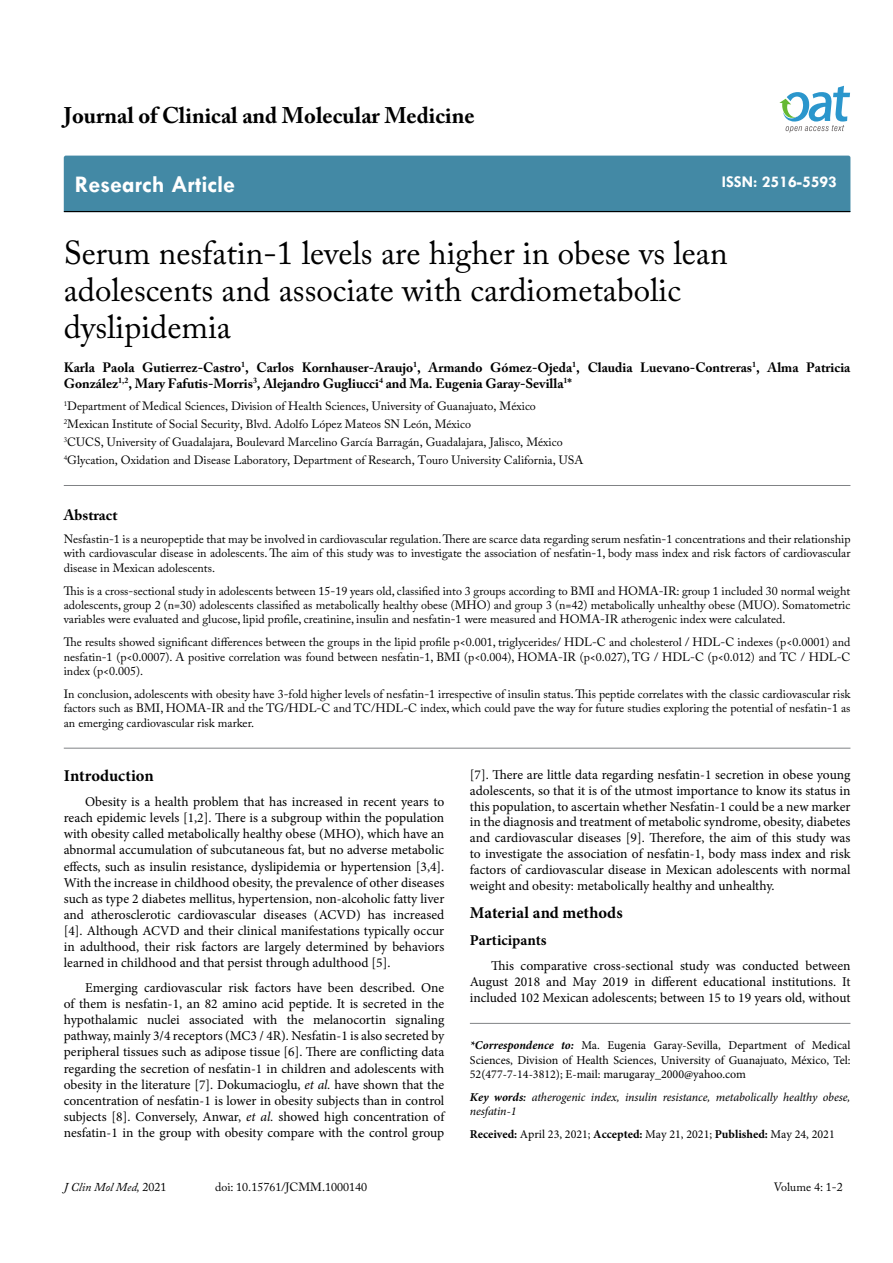
<style>
.page{position:relative;width:893px;height:1263px;background:#fff}
.page>*{position:absolute;margin:0;border:0;box-sizing:border-box;transform-origin:0 0}
.t1{font:33px/37.5px "Adobe Caslon Pro";color:#000}
.t2{font:700 24px "Tw Cen";color:#fff}
.t3{font:700 22.5px "Adobe Caslon Pro";color:#000}
.t4{font:700 16.5px "Minion Pro";color:#000}
.t5{font:700 16.5px "Tw Cen";color:#fff}
.t6{font:700 15px "Minion Pro";color:#000}
.t7{font:700 15px "Adobe Caslon Pro";color:#000}
.t8{font:13.5px/16.2px "Minion Pro";color:#000;text-align:justify}
.t9{font:700 13.5px/16.2px "Adobe Caslon Pro";color:#000}
.t10{font:12px/14.4px "Adobe Caslon Pro";color:#000;text-align:justify}
.t11{font:12px/14.4px "Minion Pro";color:#000;text-align:justify}
.t12{font:italic 12px/14.4px "Minion Pro";letter-spacing:-.01em;color:#000}
.t13{font:italic 12px "Adobe Caslon Pro";color:#000}
.s1{font-style:italic}
.s2{font-weight:700;font-style:italic}
.s3{font-weight:700}
.s4{font-weight:600}
.s5{font-style:normal}
</style>
<div class="page">
<div style="left:64px;top:156px;width:786px;height:55px;background:#4389a5"></div>
<hr style="left:64px;top:211px;width:786px;height:1px;background:#000">
<svg style="left:779px;top:86px;width:71px;height:47px"></svg>
<hr style="left:470px;top:1023px;width:380px;height:1px;background:#808285">
<hr style="left:64px;top:485px;width:786px;height:1px;background:#808285">
<hr style="left:64px;top:748px;width:786px;height:1px;background:#808285">
<h3 class="t3" style="left:64px;top:102px;width:412px">Journal of Clinical and Molecular Medicine</h3>
<h2 class="t2" style="left:75px;top:170px;width:162px">Research Article</h2>
<p class="t5" style="left:722px;top:172px;width:117px">ISSN: 2516-5593</p>
<h1 class="t1" style="left:64px;top:233px;width:665px">Serum nesfatin-1 levels are higher in obese vs lean adolescents and associate with cardiometabolic dyslipidemia</h1>
<p class="t9" style="left:64px;top:359px;width:788px">Karla Paola Gutierrez-Castro<sup>1</sup>, Carlos Kornhauser-Araujo<sup>1</sup>, Armando Gómez-Ojeda<sup>1</sup>, Claudia Luevano-Contreras<sup>1</sup>, Alma Patricia<br>González<sup>1,2</sup>, Mary Fafutis-Morris<sup>3</sup>, Alejandro Gugliucci<sup>4</sup> and Ma. Eugenia Garay-Sevilla<sup>1</sup>*</p>
<p class="t10" style="left:64px;top:397px;width:521px;line-height:18px;text-align:left"><sup>1</sup>Department of Medical Sciences, Division of Health Sciences, University of Guanajuato, México <sup>2</sup>Mexican Institute of Social Security, Blvd. Adolfo López Mateos SN León, México<br><sup>3</sup>CUCS, University of Guadalajara, Boulevard Marcelino García Barragán, Guadalajara, Jalisco, México <sup>4</sup>Glycation, Oxidation and Disease Laboratory, Department of Research, Touro University California, USA</p>
<p class="t7" style="left:64px;top:506px;width:55px">Abstract</p>
<p class="t10" style="left:64px;top:532px;width:788px">Nesfastin-1 is a neuropeptide that may be involved in cardiovascular regulation. There are scarce data regarding serum nesfatin-1 concentrations and their relationship with cardiovascular disease in adolescents. The aim of this study was to investigate the association of nesfatin-1, body mass index and risk factors of cardiovascular disease in Mexican adolescents.</p>
<p class="t10" style="left:64px;top:583px;width:788px">This is a cross-sectional study in adolescents between 15-19 years old, classified into 3 groups according to BMI and HOMA-IR: group 1 included 30 normal weight adolescents, group 2 (n=30) adolescents classified as metabolically healthy obese (MHO) and group 3 (n=42) metabolically unhealthy obese (MUO). Somatometric variables were evaluated and glucose, lipid profile, creatinine, insulin and nesfatin-1 were measured and HOMA-IR atherogenic index were calculated.</p>
<p class="t10" style="left:64px;top:635px;width:788px">The results showed significant differences between the groups in the lipid profile p&lt;0.001, triglycerides/ HDL-C and cholesterol / HDL-C indexes (p&lt;0.0001) and nesfatin-1 (p&lt;0.0007). A positive correlation was found between nesfatin-1, BMI (p&lt;0.004), HOMA-IR (p&lt;0.027), TG / HDL-C (p&lt;0.012) and TC / HDL-C index (p&lt;0.005).</p>
<p class="t10" style="left:64px;top:687px;width:788px">In conclusion, adolescents with obesity have 3-fold higher levels of nesfatin-1 irrespective of insulin status. This peptide correlates with the classic cardiovascular risk factors such as BMI, HOMA-IR and the TG/HDL-C and TC/HDL-C index, which could pave the way for future studies exploring the potential of nesfatin-1 as an emerging cardiovascular risk marker.</p>
<p class="t4" style="left:64px;top:764px;width:91px">Introduction</p>
<p class="t8" style="left:64px;top:794px;width:382px;text-indent:21px">Obesity is a health problem that has increased in recent years to reach epidemic levels [1,2]. There is a subgroup within the population with obesity called metabolically healthy obese (MHO), which have an abnormal accumulation of subcutaneous fat, but no adverse metabolic effects, such as insulin resistance, dyslipidemia or hypertension [3,4].<br>With the increase in childhood obesity, the prevalence of other diseases such as type 2 diabetes mellitus, hypertension, non-alcoholic fatty liver and atherosclerotic cardiovascular diseases (ACVD) has increased [4]. Although ACVD and their clinical manifestations typically occur in adulthood, their risk factors are largely determined by behaviors learned in childhood and that persist through adulthood [5].</p>
<p class="t8" style="left:64px;top:979px;width:382px;text-indent:21px">Emerging cardiovascular risk factors have been described. One of them is nesfatin-1, an 82 amino acid peptide. It is secreted in the hypothalamic nuclei associated with the melanocortin signaling pathway, mainly 3/4 receptors (MC3 / 4R). Nesfatin-1 is also secreted by peripheral tissues such as adipose tissue [6]. There are conflicting data regarding the secretion of nesfatin-1 in children and adolescents with obesity in the literature [7]. Dokumacioglu, <span class="s1">et al.</span> have shown that the concentration of nesfatin-1 is lower in obesity subjects than in control subjects [8]. Conversely, Anwar, <span class="s1">et al.</span> showed high concentration of nesfatin-1 in the group with obesity compare with the control group</p>
<p class="t8" style="left:470px;top:767px;width:382px;line-height:15.8px">[7]. There are little data regarding nesfatin-1 secretion in obese young adolescents, so that it is of the utmost importance to know its status in this population, to ascertain whether Nesfatin-1 could be a new marker in the diagnosis and treatment of metabolic syndrome, obesity, diabetes and cardiovascular diseases [9]. Therefore, the aim of this study was to investigate the association of nesfatin-1, body mass index and risk factors of cardiovascular disease in Mexican adolescents with normal weight and obesity: metabolically healthy and unhealthy.</p>
<p class="t4" style="left:470px;top:901px;width:154px">Material and methods</p>
<p class="t6" style="left:470px;top:929px;width:78px">Participants</p>
<p class="t8" style="left:470px;top:957px;width:382px;text-indent:21px">This comparative cross-sectional study was conducted between August 2018 and May 2019 in different educational institutions. It included 102 Mexican adolescents; between 15 to 19 years old, without</p>
<p class="t11" style="left:470px;top:1038px;width:382px"><span class="s2">*Correspondence to:</span> Ma. Eugenia Garay-Sevilla, Department of Medical Sciences, Division of Health Sciences, University of Guanajuato, México, Tel:<br>52(477-7-14-3812); E-mail: marugaray_2000@yahoo.com</p>
<p class="t12" style="left:470px;top:1090px;width:382px"><span class="s3">Key words</span><span class="s4">:</span> atherogenic index, insulin resistance, metabolically healthy obese, nesfatin-1</p>
<p class="t11" style="left:470px;top:1127px;width:366px"><span class="s3">Received:</span> April 23, 2021; <span class="s3">Accepted:</span> May 21, 2021; <span class="s3">Published:</span> May 24, 2021</p>
<p class="t13" style="left:64px;top:1180px;width:104px">J Clin Mol Med, <span class="s5">2021</span></p>
<p class="t10" style="left:215px;top:1180px;width:153px">doi: 10.15761/JCMM.1000140</p>
<p class="t10" style="left:774px;top:1180px;width:71px">Volume 4: 1-2</p>
</div>
